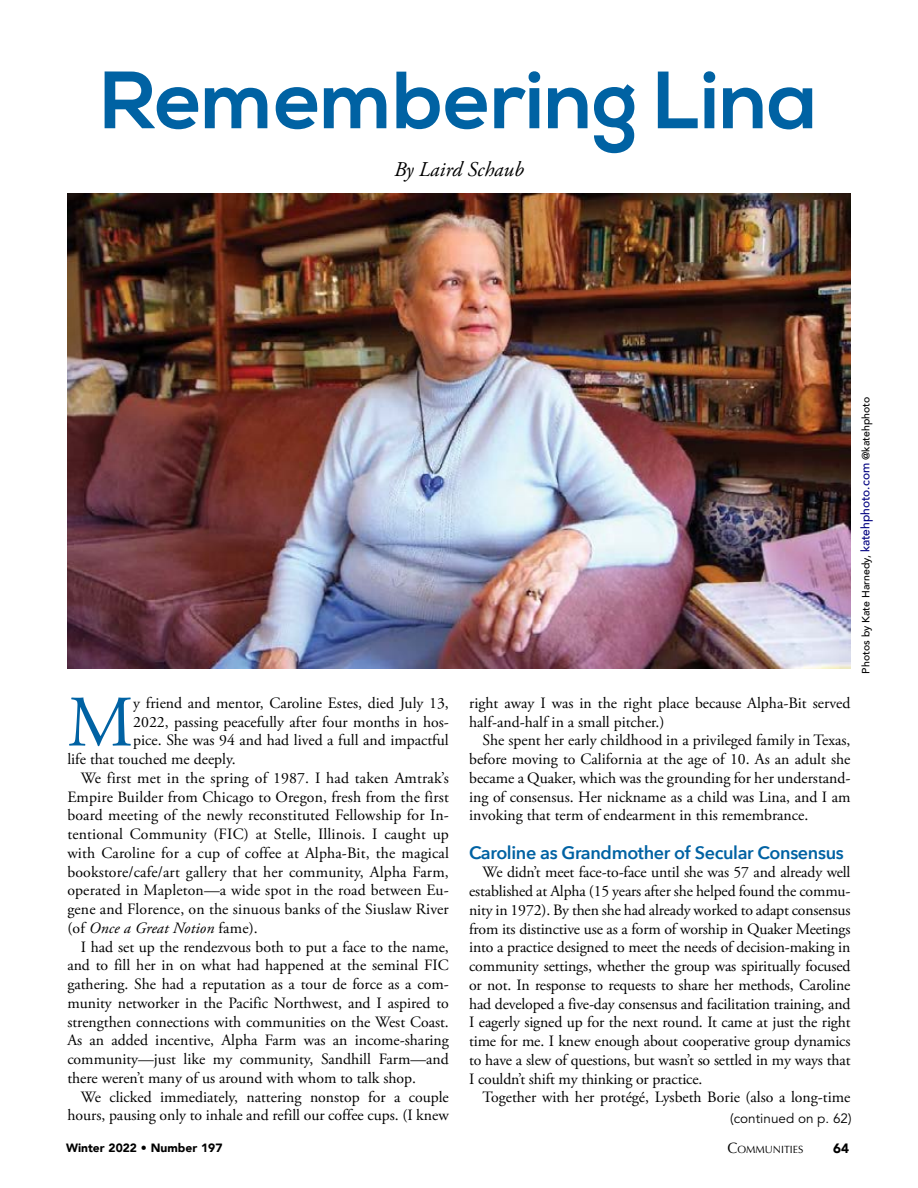
<style>
.page{position:relative;width:918px;height:1188px;background:#fff}
.page>*{position:absolute;margin:0;border:0;box-sizing:border-box;transform-origin:0 0}
.t1{font:700 81px "Nexa";color:#0062a3}
.t2{font:72.3px "Adobe Garamond Pro";color:#0062a3}
.t3{font:italic 21px "Adobe Garamond Pro";color:#000}
.t4{font:600 18px "Avenir Next";letter-spacing:-.02em;color:#0062a3}
.t5{font:15.75px/18.8px "Adobe Garamond Pro";color:#000;text-align:justify}
.t6{font:italic 15.75px "Adobe Garamond Pro";letter-spacing:.01em;color:#000}
.t7{font:13.5px "Avenir";color:#000}
.t8{font:900 13.5px "Avenir";color:#000}
.t9{font:900 12px "Avenir";color:#000}
.t10{font:500 10.5px "Avenir";color:#000}
.t11{font:10.5px "Optima";color:#000}
.s1{font-size:12px;color:#000080}
.s2{font-style:normal}
.s3{font-size:15px}
</style>
<div class="page">
<img style="left:68px;top:194px;width:782px;height:475px">
<h1 class="t1" style="left:101px;top:54px;width:718px">Remembering Lina</h1>
<h3 class="t3" style="left:394px;top:156px;width:131px">By Laird Schaub</h3>
<p class="t10" style="left:857px;top:674px;width:278px;rotate:-90deg">Photos by Kate Harnedy, <span class="s1">katehphoto.com</span> @katehphoto</p>
<h2 class="t2" style="left:67px;top:679px;width:67px">M</h2>
<p class="t5" style="left:133px;top:694px;width:317px">y friend and mentor, Caroline Estes, died July 13,</p>
<p class="t5" style="left:133px;top:713px;width:317px">2022, passing peacefully after four months in hos-</p>
<p class="t5" style="left:133px;top:732px;width:317px">pice. She was 94 and had lived a full and impactful</p>
<p class="t5" style="left:67px;top:750px;width:170px">life that touched me deeply.</p>
<p class="t5" style="left:81px;top:769px;width:370px">We first met in the spring of 1987. I had taken Amtrak’s</p>
<p class="t5" style="left:67px;top:788px;width:383px">Empire Builder from Chicago to Oregon, fresh from the first</p>
<p class="t5" style="left:67px;top:807px;width:383px">board meeting of the newly reconstituted Fellowship for In-</p>
<p class="t5" style="left:67px;top:825px;width:383px">tentional Community (FIC) at Stelle, Illinois. I caught up</p>
<p class="t5" style="left:67px;top:844px;width:383px">with Caroline for a cup of coffee at Alpha-Bit, the magical</p>
<p class="t5" style="left:67px;top:863px;width:383px">bookstore/cafe/art gallery that her community, Alpha Farm,</p>
<p class="t5" style="left:67px;top:882px;width:383px">operated in Mapleton—a wide spot in the road between Eu-</p>
<p class="t5" style="left:67px;top:900px;width:383px">gene and Florence, on the sinuous banks of the Siuslaw River</p>
<p class="t6" style="left:67px;top:918px;width:192px"><span class="s2">(of</span> Once a Great Notion <span class="s2">fame).</span></p>
<p class="t5" style="left:81px;top:938px;width:370px">I had set up the rendezvous both to put a face to the name,</p>
<p class="t5" style="left:67px;top:957px;width:383px">and to fill her in on what had happened at the seminal FIC</p>
<p class="t5" style="left:67px;top:975px;width:383px">gathering. She had a reputation as a tour de force as a com-</p>
<p class="t5" style="left:67px;top:994px;width:383px">munity networker in the Pacific Northwest, and I aspired to</p>
<p class="t5" style="left:67px;top:1013px;width:383px">strengthen connections with communities on the West Coast.</p>
<p class="t5" style="left:67px;top:1032px;width:383px">As an added incentive, Alpha Farm was an income-sharing</p>
<p class="t5" style="left:67px;top:1050px;width:383px">community—just like my community, Sandhill Farm—and</p>
<p class="t5" style="left:67px;top:1069px;width:350px">there weren’t many of us around with whom to talk shop.</p>
<p class="t5" style="left:81px;top:1088px;width:370px">We clicked immediately, nattering nonstop for a couple</p>
<p class="t5" style="left:67px;top:1106px;width:383px">hours, pausing only to inhale and refill our coffee cups. (I knew</p>
<p class="t5" style="left:469px;top:694px;width:383px">right away I was in the right place because Alpha-Bit served half-and-half in a small pitcher.)</p>
<p class="t5" style="left:469px;top:732px;width:383px;text-indent:13px">She spent her early childhood in a privileged family in Texas, before moving to California at the age of 10. As an adult she became a Quaker, which was the grounding for her understand&shy;ing of consensus. Her nickname as a child was Lina, and I am invoking that term of endearment in this remembrance.</p>
<p class="t4" style="left:469px;top:837px;width:376px">Caroline as Grandmother of Secular Consensus</p>
<p class="t5" style="left:469px;top:864px;width:383px;text-indent:13px">We didn’t meet face-to-face until she was 57 and already well established at Alpha (15 years after she helped found the commu&shy;nity in 1972). By then she had already worked to adapt consensus from its distinctive use as a form of worship in Quaker Meetings into a practice designed to meet the needs of decision-making in community settings, whether the group was spiritually focused or not. In response to requests to share her methods, Caroline had developed a five-day consensus and facilitation training, and I eagerly signed up for the next round. It came at just the right time for me. I knew enough about cooperative group dynamics to have a slew of questions, but wasn’t so settled in my ways that I couldn’t shift my thinking or practice.</p>
<p class="t5" style="left:483px;top:1089px;width:369px">Together with her protégé, Lysbeth Borie (also a long-time</p>
<p class="t7" style="left:730px;top:1111px;width:123px">(continued on p. 62)</p>
<p class="t9" style="left:66px;top:1138px;width:158px">Winter 2022 • Number 197</p>
<p class="t11" style="left:727px;top:1144px;width:77px"><span class="s3">C</span>OMMUNITIES</p>
<p class="t8" style="left:833px;top:1137px;width:17px">64</p>
</div>
